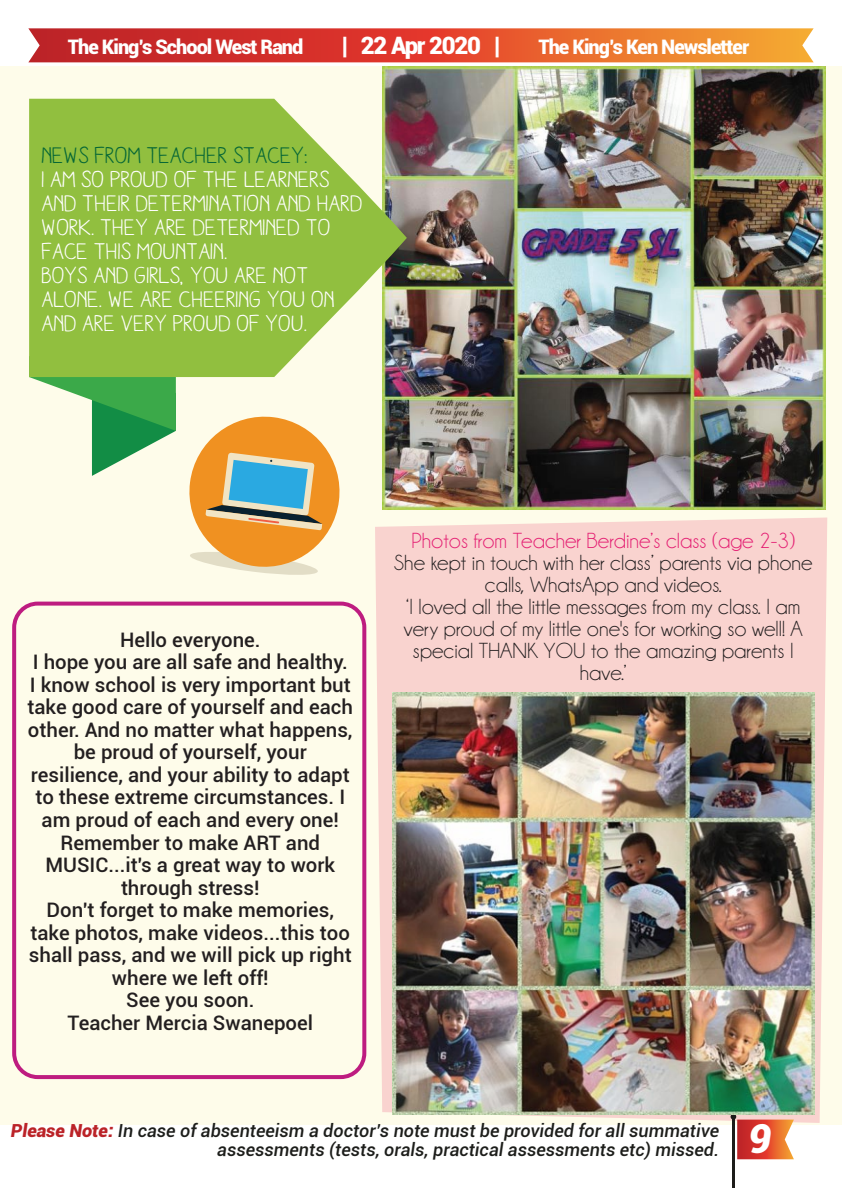
<style>
.page{position:relative;width:842px;height:1191px;background:#fff}
.page>*{position:absolute;margin:0;border:0;box-sizing:border-box;transform-origin:0 0}
.t1{font:italic 900 40px "Roboto";color:#fff}
.t2{font:900 24px "Roboto";letter-spacing:-.05em;color:#fff}
.t3{font:23px/24px "Aracne";color:#fff}
.t4{font:23px "Aracne";color:#066736}
.t5{font:22px/22px "Champagne&Limousines";color:#231f20;text-align:center}
.t6{font:22px "Champagne&Limousines";color:#e41e72}
.t7{font:500 20px/22.4px "Roboto";color:#231f20;text-align:center}
.t8{font:900 20px "Roboto";letter-spacing:-.05em;color:#fff}
.t9{font:italic 500 18px/19.6px "Roboto";color:#1d1e1b;text-align:right}
.s1{font-weight:900;color:#bb2328}
</style>
<div class="page">
<div style="left:0;top:66px;width:842px;height:1058px;background:#fefcea"></div>
<svg style="left:375px;top:517px;width:452px;height:606px;background:#f8d6d1"></svg>
<img style="left:382px;top:67px;width:443px;height:443px">
<svg style="left:29px;top:377px;width:147px;height:99px"></svg>
<svg style="left:29px;top:99px;width:378px;height:278px;background:#9cc154"></svg>
<svg style="left:28px;top:28px;width:786px;height:34px;background:#de5431"></svg>
<hr style="left:732px;top:1117px;width:3px;height:70px;background:#1d1c1a">
<svg style="left:730px;top:1114px;width:64px;height:45px"></svg>
<svg style="left:189px;top:416px;width:151px;height:159px"></svg>
<img style="left:392px;top:692px;width:422px;height:422px">
<div style="left:12px;top:601px;width:354px;height:478px;border:4px solid #be1c80;border-radius:24px"></div>
<p class="t8" style="left:68px;top:32px;width:237px">The King’s School West Rand</p>
<p class="t2" style="left:342px;top:28px;width:160px">| 22 Apr 2020 |</p>
<p class="t8" style="left:538px;top:32px;width:212px">The King’s Ken Newsletter</p>
<p class="t4" style="left:42px;top:142px;width:267px">NEWS FROM TEACHER STACEY:</p>
<p class="t3" style="left:42px;top:167px;width:322px">I AM SO PROUD OF THE LEARNERS<br>AND THEIR DETERMINATION AND HARD<br>WORK. THEY ARE DETERMINED TO<br>FACE THIS MOUNTAIN.<br>BOYS AND GIRLS, YOU ARE NOT<br>ALONE. WE ARE CHEERING YOU ON<br>AND ARE VERY PROUD OF YOU.</p>
<p class="t7" style="left:27px;top:628px;width:327px">Hello everyone.<br>I hope you are all safe and healthy.<br>I know school is very important but take good care of yourself and each other. And no matter what happens, be proud of yourself, your resilience, and your ability to adapt to these extreme circumstances. I am proud of each and every one!<br>Remember to make ART and<br>MUSIC...it's a great way to work through stress!<br>Don't forget to make memories, take photos, make videos...this too shall pass, and we will pick up right where we left off!<br>See you soon.<br>Teacher Mercia Swanepoel</p>
<p class="t6" style="left:411px;top:528px;width:385px">Photos from Teacher Berdine’s class (age 2-3)</p>
<p class="t5" style="left:394px;top:551px;width:420px">She kept in touch with her class’ parents via phone calls, WhatsApp and videos.<br>‘I loved all the little messages from my class. I am very proud of my little one's for working so well! A special THANK YOU to the amazing parents I have.’</p>
<p class="t9" style="left:11px;top:1119px;width:710px"><span class="s1">Please Note:</span> In case of absenteeism a doctor’s note must be provided for all summative assessments (tests, orals, practical assessments etc) missed.</p>
<h1 class="t1" style="left:748px;top:1110px;width:25px">9</h1>
</div>
